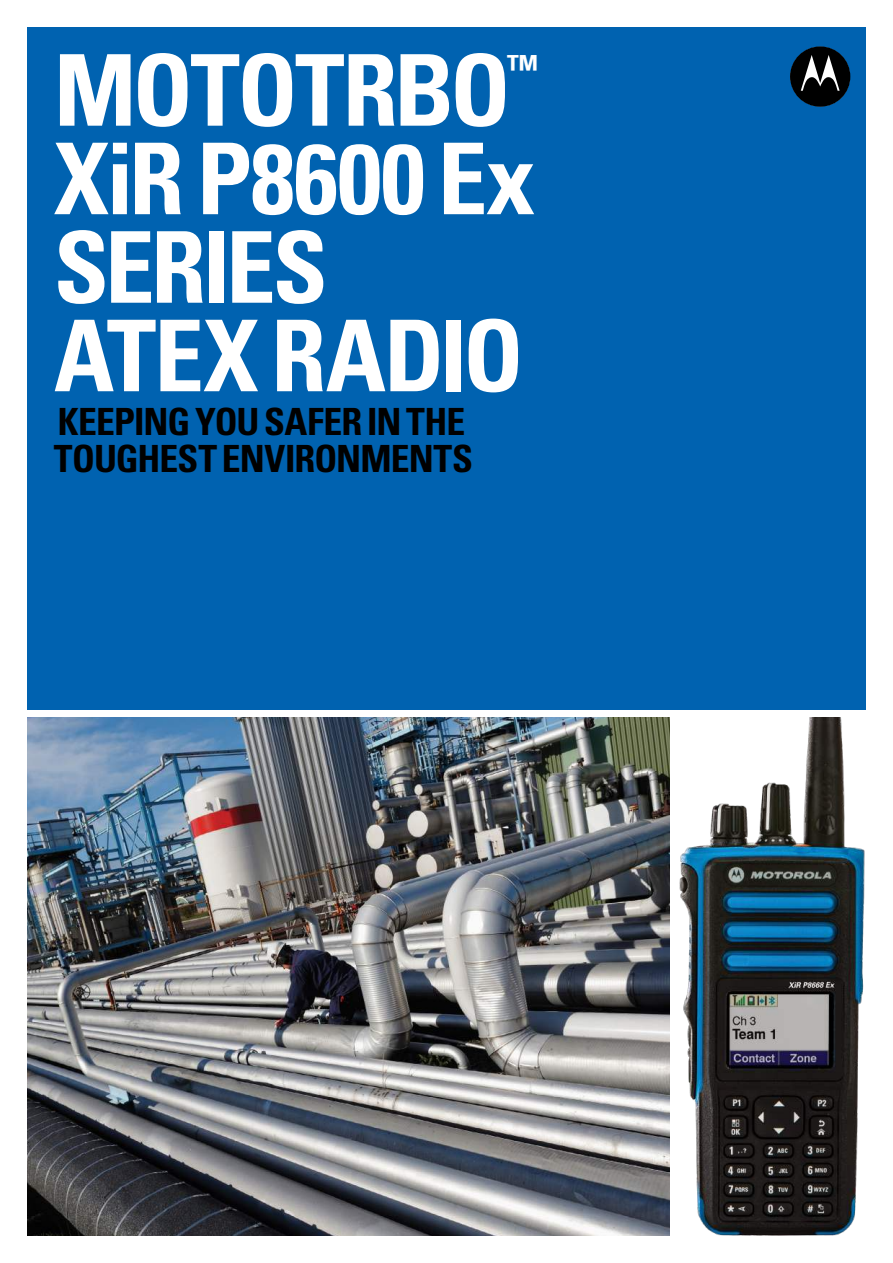
<style>
.page{position:relative;width:893px;height:1263px;background:#fff}
.page>*{position:absolute;margin:0;border:0;box-sizing:border-box;transform-origin:0 0}
.t1{font:700 condensed 99px/88.5px "Univers LT Std";letter-spacing:-.025em;color:#fff}
.t2{font:700 condensed 37.5px/37.5px "Univers LT Std";letter-spacing:-.025em;color:#000}
.t3{font:700 condensed 36px "Univers LT Std";color:#fff}
</style>
<div class="page">
<div style="left:27px;top:27px;width:839px;height:683px;background:#0062b0"></div>
<div style="left:790px;top:46px;width:60px;height:61px;background:#000;border-radius:50%"></div>
<svg style="left:801px;top:55px;width:39px;height:36px"></svg>
<img style="left:27px;top:717px;width:642px;height:519px">
<img style="left:679px;top:717px;width:186px;height:519px">
<h1 class="t1" style="left:54px;top:55px;width:458px">MOTOTRBO</h1>
<p class="t3" style="left:507px;top:53px;width:32px">™</p>
<h1 class="t1" style="left:54px;top:143px;width:483px">XiR P8600 Ex<br>SERIES<br>ATEX RADIO</h1>
<p class="t2" style="left:54px;top:406px;width:420px">KEEPING YOU SAFER IN THE<br>TOUGHEST ENVIRONMENTS</p>
</div>
